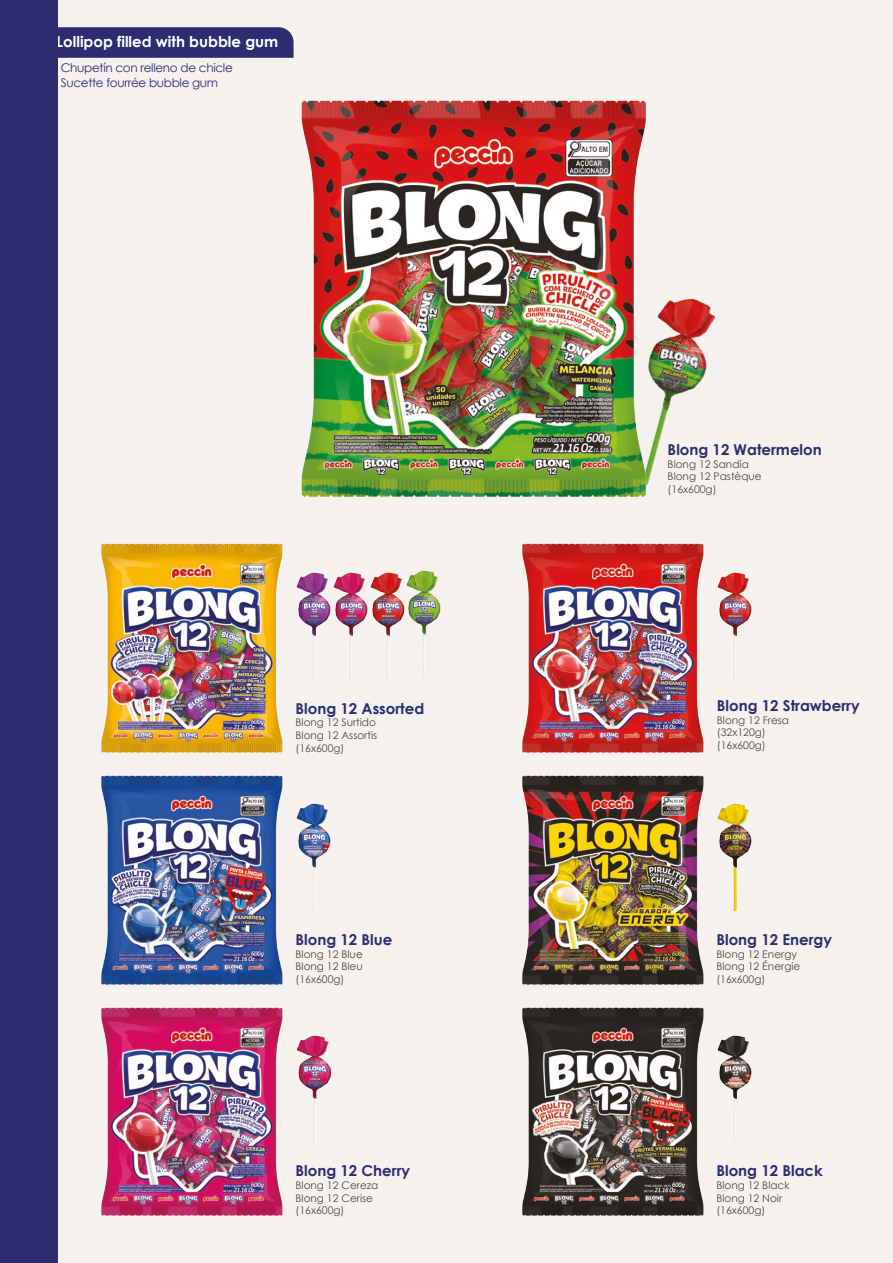
<style>
.page{position:relative;width:893px;height:1263px;background:#f4f1ee}
.page>*{position:absolute;margin:0;border:0;box-sizing:border-box;transform-origin:0 0}
.t1{font:700 15px "Century Gothic";color:#2b2d70}
.t2{font:700 15px "Century Gothic";color:#fff}
.t3{font:12px/14.4px "Century Gothic";letter-spacing:-.025em;color:#2b2d70}
.t4{font:10.5px/12.6px "Century Gothic";color:#4a4745}
</style>
<div class="page">
<svg style="left:57px;top:27px;width:237px;height:31px;background:#2f3172"></svg>
<div style="left:0;top:0;width:57px;height:1263px;background:#2b2d70"></div>
<img style="left:661px;top:298px;width:55px;height:137px">
<img style="left:301px;top:100px;width:360px;height:397px">
<img style="left:101px;top:543px;width:182px;height:210px">
<img style="left:522px;top:775px;width:182px;height:210px">
<img style="left:522px;top:1007px;width:182px;height:209px">
<img style="left:101px;top:775px;width:182px;height:210px">
<img style="left:101px;top:1007px;width:182px;height:209px">
<img style="left:522px;top:543px;width:182px;height:210px">
<img style="left:717px;top:803px;width:35px;height:109px">
<img style="left:717px;top:1035px;width:35px;height:107px">
<img style="left:296px;top:803px;width:35px;height:108px">
<img style="left:297px;top:1035px;width:35px;height:107px">
<img style="left:717px;top:572px;width:35px;height:107px">
<img style="left:296px;top:572px;width:29px;height:107px">
<img style="left:325px;top:572px;width:36px;height:107px">
<img style="left:361px;top:572px;width:37px;height:107px">
<img style="left:398px;top:570px;width:43px;height:108px">
<p class="t2" style="left:57px;top:30px;width:223px">Lollipop filled with bubble gum</p>
<p class="t3" style="left:61px;top:61px;width:173px">Chupetín con relleno de chicle<br>Sucette fourrée bubble gum</p>
<p class="t1" style="left:296px;top:697px;width:130px">Blong 12 Assorted</p>
<p class="t4" style="left:296px;top:716px;width:83px;text-align:justify">Blong 12 Surtido Blong 12 Assortis (16x600g)</p>
<p class="t1" style="left:296px;top:928px;width:98px">Blong 12 Blue</p>
<p class="t4" style="left:296px;top:947px;width:69px;text-align:justify">Blong 12 Blue Blong 12 Bleu (16x600g)</p>
<p class="t1" style="left:296px;top:1159px;width:116px">Blong 12 Cherry</p>
<p class="t4" style="left:296px;top:1179px;width:84px">Blong 12 Cereza<br>Blong 12 Cerise (16x600g)</p>
<p class="t1" style="left:668px;top:438px;width:156px">Blong 12 Watermelon</p>
<p class="t4" style="left:668px;top:457px;width:96px">Blong 12 Sandía<br>Blong 12 Pastèque (16x600g)</p>
<p class="t1" style="left:717px;top:694px;width:144px">Blong 12 Strawberry</p>
<p class="t4" style="left:717px;top:713px;width:74px">Blong 12 Fresa (32x120g) (16x600g)</p>
<p class="t1" style="left:716px;top:928px;width:117px">Blong 12 Energy</p>
<p class="t4" style="left:716px;top:947px;width:85px">Blong 12 Energy<br>Blong 12 Énergie (16x600g)</p>
<p class="t1" style="left:716px;top:1159px;width:108px">Blong 12 Black</p>
<p class="t4" style="left:716px;top:1179px;width:75px">Blong 12 Black<br>Blong 12 Noir (16x600g)</p>
</div>
